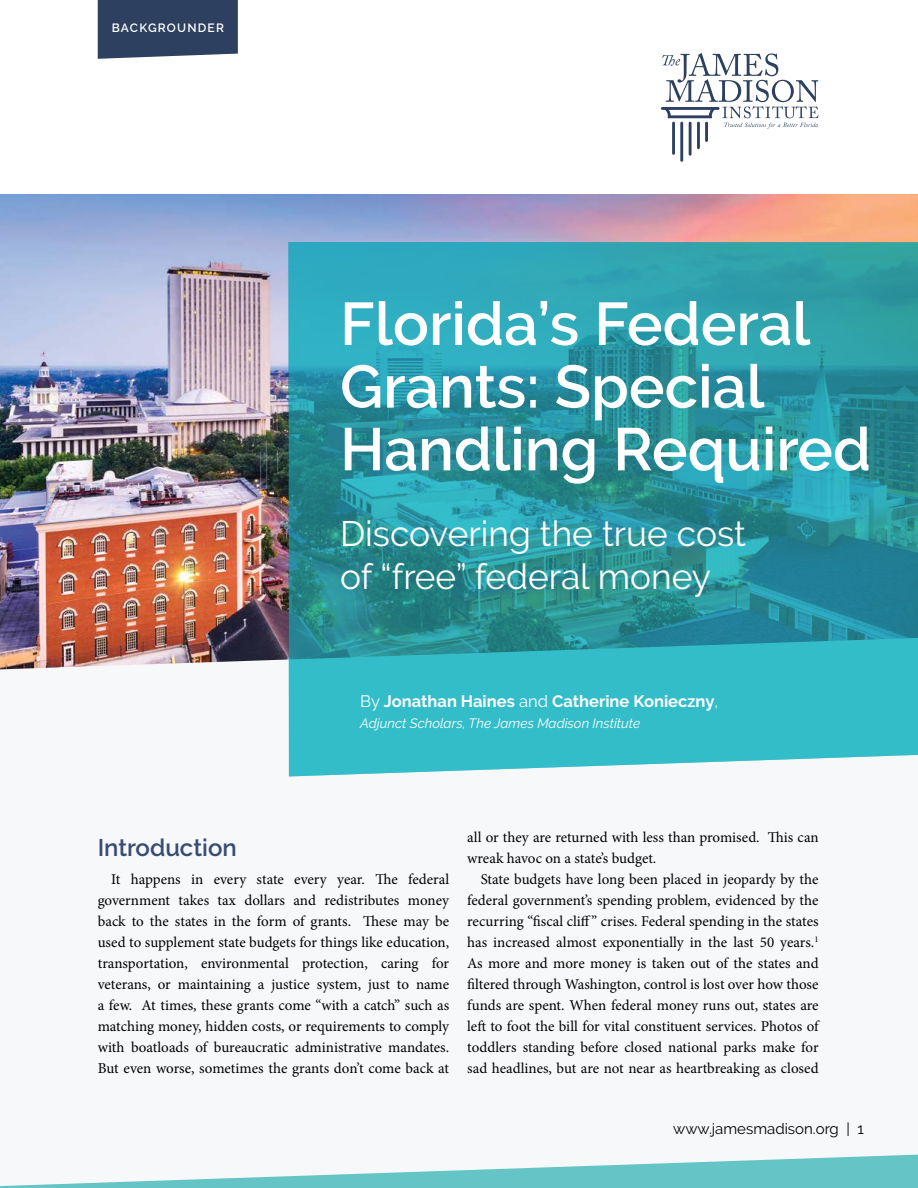
<style>
.page{position:relative;width:918px;height:1188px;background:#fff}
.page>*{position:absolute;margin:0;border:0;box-sizing:border-box;transform-origin:0 0}
.t1{font:600 60px/62.7px "Raleway";color:#fff}
.t2{font:35.25px/42.3px "Raleway";color:#fff}
.t3{font:600 24px "Raleway";color:#364c72}
.t4{font:700 16.5px "Raleway";color:#fff}
.t5{font:15px/21px "Minion Pro";letter-spacing:-.005em;color:#000;text-align:justify}
.t6{font:15px "Raleway";color:#000}
.t7{font:italic 13.5px "Raleway";color:#fff}
.t8{font:600 12px "Raleway";letter-spacing:.1em;color:#fff}
.s1{font-weight:400}
</style>
<div class="page">
<img style="left:0;top:195px;width:918px;height:443px">
<svg style="left:0;top:638px;width:302px;height:139px"></svg>
<div style="left:98px;top:0;width:140px;height:59px;background:#2d405f"></div>
<svg style="left:288px;top:242px;width:630px;height:534px;background:#339fab"></svg>
<hr style="left:672px;top:122px;width:3px;height:33px;background:#2d405f">
<hr style="left:689px;top:122px;width:3px;height:34px;background:#2d405f">
<hr style="left:697px;top:122px;width:3px;height:27px;background:#2d405f">
<hr style="left:705px;top:122px;width:3px;height:20px;background:#2d405f">
<hr style="left:680px;top:122px;width:3px;height:40px;background:#2d405f">
<hr style="left:661px;top:107px;width:59px;height:3px;background:#2d405f">
<svg style="left:662px;top:53px;width:157px;height:76px"></svg>
<svg style="left:0;top:1154px;width:918px;height:34px;fill:#65c5c6"></svg>
<p class="t8" style="left:112px;top:21px;width:114px">BACKGROUNDER</p>
<h1 class="t1" style="left:340px;top:293px;width:533px">Florida’s Federal<br>Grants: Special<br>Handling Required</h1>
<h2 class="t2" style="left:340px;top:513px;width:408px">Discovering the true cost of “free” federal money</h2>
<p class="t4" style="left:360px;top:692px;width:359px"><span class="s1">By</span> Jonathan Haines <span class="s1">and</span> Catherine Konieczny<span class="s1">,</span></p>
<p class="t7" style="left:360px;top:715px;width:282px">Adjunct Scholars, The James Madison Institute</p>
<h3 class="t3" style="left:98px;top:834px;width:141px">Introduction</h3>
<p class="t5" style="left:98px;top:868px;width:353px;text-indent:14px">It happens in every state every year. The federal government takes tax dollars and redistributes money back to the states in the form of grants. These may be used to supplement state budgets for things like education, transportation, environmental protection, caring for veterans, or maintaining a justice system, just to name a few. At times, these grants come “with a catch” such as matching money, hidden costs, or requirements to comply with boatloads of bureaucratic administrative mandates.<br>But even worse, sometimes the grants don’t come back at</p>
<p class="t5" style="left:467px;top:826px;width:353px">all or they are returned with less than promised. This can wreak havoc on a state’s budget.</p>
<p class="t5" style="left:467px;top:868px;width:353px;text-indent:14px">State budgets have long been placed in jeopardy by the federal government’s spending problem, evidenced by the recurring “fiscal cliff” crises. Federal spending in the states has increased almost exponentially in the last 50 years.<sup>1<br></sup>As more and more money is taken out of the states and filtered through Washington, control is lost over how those funds are spent. When federal money runs out, states are left to foot the bill for vital constituent services. Photos of toddlers standing before closed national parks make for sad headlines, but are not near as heartbreaking as closed</p>
<p class="t6" style="left:673px;top:1120px;width:192px">www.jamesmadison.org | 1</p>
</div>
